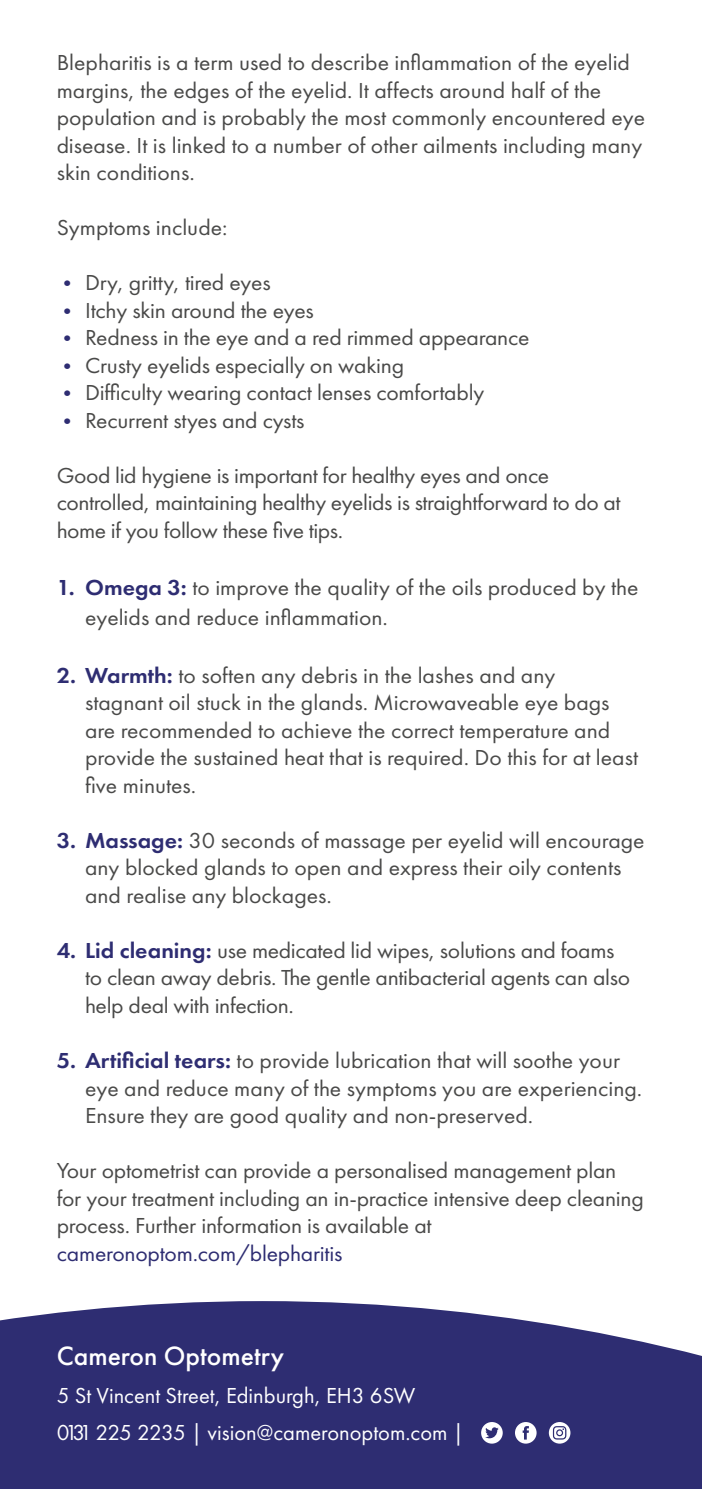
<style>
.page{position:relative;width:702px;height:1489px;background:#fff}
.page>*{position:absolute;margin:0;border:0;box-sizing:border-box;transform-origin:0 0}
.t1{font:500 27.5px "Futura PT";color:#fff}
.t2{font:22.5px/27.5px "Futura PT";color:#4a4a49;scale:1.05 1}
.t3{font:22.5px/27.5px "Futura PT";letter-spacing:-.02em;color:#4a4a49;scale:1.05 1}
.t4{font:22.5px/37.5px "Futura PT";color:#fff}
.t5{font:22.5px "Futura PT";letter-spacing:-.01em;color:#2e2d72;scale:1.05 1}
.s1{font-size:20px;color:#2e2d72}
.s2{font-weight:600;color:#2e2d72}
</style>
<div class="page">
<svg style="left:0;top:1301px;width:702px;height:187px;background:#3d3c7c"></svg>
<svg style="left:481px;top:1421px;width:21px;height:22px"></svg>
<svg style="left:515px;top:1421px;width:21px;height:22px"></svg>
<svg style="left:549px;top:1421px;width:21px;height:22px"></svg>
<p class="t2" style="left:57px;top:49px;width:562px">Blepharitis is a term used to describe inflammation of the eyelid margins, the edges of the eyelid. It affects around half of the population and is probably the most commonly encountered eye disease. It is linked to a number of other ailments including many skin conditions.</p>
<p class="t2" style="left:57px;top:214px;width:164px">Symptoms include:</p>
<p class="t2" style="left:57px;top:269px;width:205px"><span class="s1">•</span> Dry, gritty, tired eyes</p>
<p class="t2" style="left:57px;top:296px;width:246px"><span class="s1">•</span> Itchy skin around the eyes</p>
<p class="t2" style="left:57px;top:324px;width:452px"><span class="s1">•</span> Redness in the eye and a red rimmed appearance</p>
<p class="t2" style="left:57px;top:351px;width:332px"><span class="s1">•</span> Crusty eyelids especially on waking</p>
<p class="t2" style="left:57px;top:379px;width:408px"><span class="s1">•</span> Difficulty wearing contact lenses comfortably</p>
<p class="t2" style="left:57px;top:406px;width:237px"><span class="s1">•</span> Recurrent styes and cysts</p>
<p class="t3" style="left:57px;top:461px;width:538px">Good lid hygiene is important for healthy eyes and once controlled, maintaining healthy eyelids is straightforward to do at home if you follow these five tips.</p>
<p class="t2" style="left:85px;top:572px;width:528px;line-height:30px;text-indent:-28px"><span class="s2">1. Omega 3:</span> to improve the quality of the oils produced by the eyelids and reduce inflammation.</p>
<p class="t2" style="left:85px;top:661px;width:528px;text-indent:-28px"><span class="s2">2. Warmth:</span> to soften any debris in the lashes and any stagnant oil stuck in the glands. Microwaveable eye bags are recommended to achieve the correct temperature and provide the sustained heat that is required. Do this for at least five minutes.</p>
<p class="t2" style="left:85px;top:826px;width:534px;text-indent:-28px"><span class="s2">3. Massage:</span> 30 seconds of massage per eyelid will encourage any blocked glands to open and express their oily contents and realise any blockages.</p>
<p class="t2" style="left:85px;top:936px;width:520px;text-indent:-28px"><span class="s2">4. Lid cleaning:</span> use medicated lid wipes, solutions and foams to clean away debris. The gentle antibacterial agents can also help deal with infection.</p>
<p class="t2" style="left:85px;top:1046px;width:532px;text-indent:-28px"><span class="s2">5. Artificial tears:</span> to provide lubrication that will soothe your eye and reduce many of the symptoms you are experiencing.<br>Ensure they are good quality and non-preserved.</p>
<p class="t2" style="left:57px;top:1156px;width:560px">Your optometrist can provide a personalised management plan for your treatment including an in-practice intensive deep cleaning process. Further information is available at</p>
<p class="t5" style="left:57px;top:1239px;width:273px">cameronoptom.com/blepharitis</p>
<p class="t1" style="left:57px;top:1339px;width:229px">Cameron Optometry</p>
<p class="t4" style="left:57px;top:1375px;width:409px">5 St Vincent Street, Edinburgh, EH3 6SW<br>0131 225 2235 | vision@cameronoptom.com |</p>
</div>
